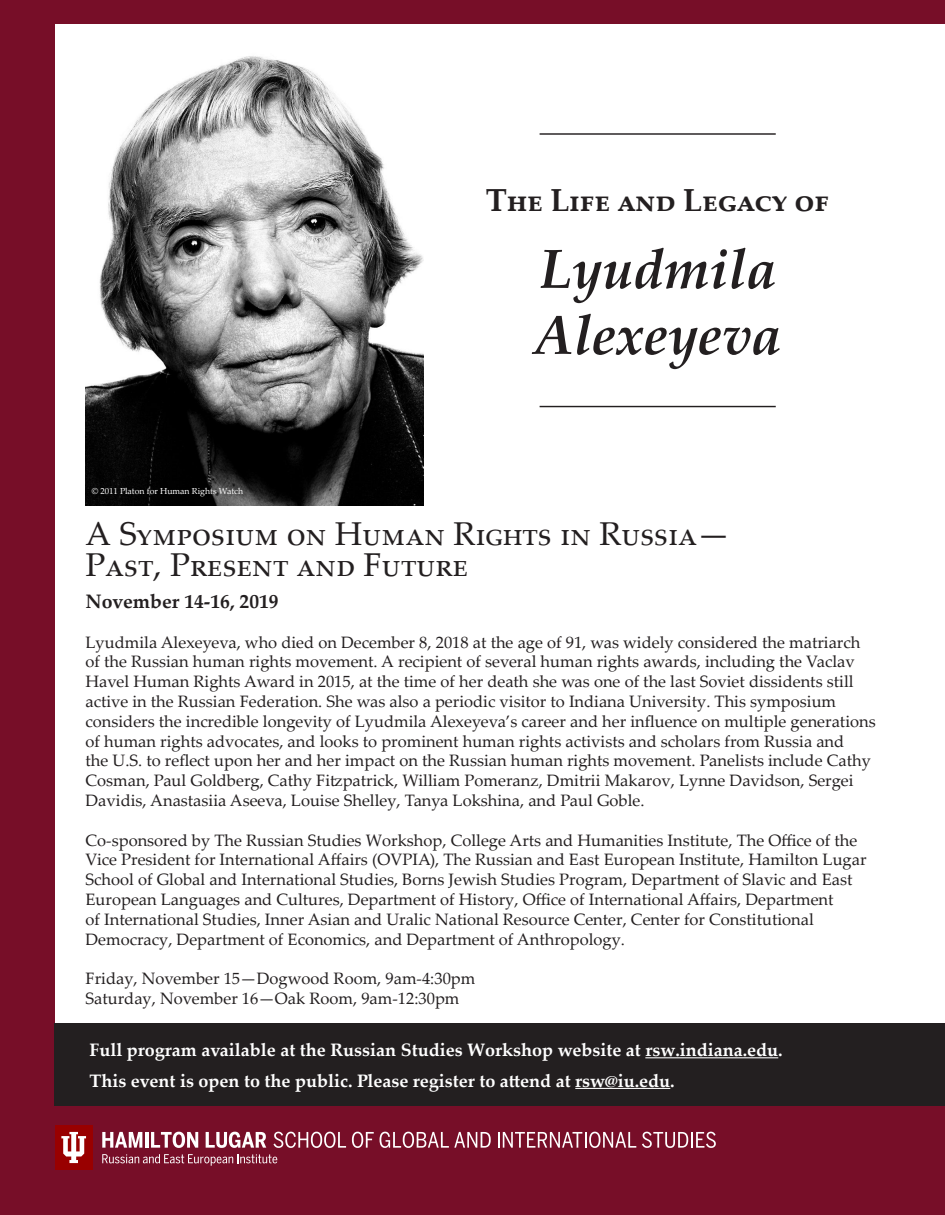
<style>
.page{position:relative;width:945px;height:1215px;background:#fff}
.page>*{position:absolute;margin:0;border:0;box-sizing:border-box;transform-origin:0 0}
.Header_1{font:italic 700 55.05px "Palatino Linotype";color:#231f20}
.Header_1-2{font:33px "Palatino Linotype";color:#231f20}
.Header_1-3{font:700 31.8px "Palatino Linotype";letter-spacing:-.01em;color:#231f20}
.Header_1-4{font:700 19.5px "Palatino Linotype";color:#231f20}
.t1{font:700 18px "Palatino Linotype";color:#fff}
.t2{font:16.5px/19.8px "Palatino Linotype";color:#231f20}
.t3{font:8.7px "Palatino Linotype";color:#fff}
</style>
<div class="page">
<div style="left:0;top:1106px;width:945px;height:109px;background:#770e28"></div>
<div style="left:0;top:0;width:55px;height:1210px;background:#770e28"></div>
<img style="left:86px;top:56px;width:338px;height:449px">
<div style="left:55px;top:1125px;width:38px;height:45px;background:#900"></div>
<svg style="left:61px;top:1132px;width:25px;height:31px"></svg>
<svg style="left:102px;top:1132px;width:40px;height:16px"></svg>
<hr style="left:145px;top:1132px;width:3px;height:16px;background:#fff">
<svg style="left:151px;top:1132px;width:47px;height:16px"></svg>
<svg style="left:206px;top:1132px;width:60px;height:16px"></svg>
<svg style="left:273px;top:1132px;width:73px;height:16px"></svg>
<svg style="left:352px;top:1132px;width:22px;height:16px"></svg>
<svg style="left:380px;top:1132px;width:111px;height:16px"></svg>
<svg style="left:498px;top:1132px;width:138px;height:16px"></svg>
<svg style="left:642px;top:1132px;width:74px;height:16px"></svg>
<svg style="left:102px;top:1154px;width:175px;height:12px"></svg>
<hr style="left:540px;top:406px;width:236px;height:1px;background:#231f20">
<hr style="left:540px;top:133px;width:236px;height:2px;background:#231f20">
<div style="left:55px;top:1023px;width:890px;height:83px;background:#231f20"></div>
<hr style="left:645px;top:1057px;width:133px;height:1px;background:#fff">
<hr style="left:575px;top:1088px;width:95px;height:1px;background:#fff">
<div style="left:0;top:0;width:945px;height:24px;background:#770e28"></div>
<p class="Header_1-3" style="left:486px;top:178px;width:345px">The Life and Legacy of</p>
<p class="Header_1" style="left:539px;top:230px;width:240px">Lyudmila</p>
<p class="Header_1" style="left:534px;top:296px;width:250px">Alexeyeva</p>
<p class="t3" style="left:92px;top:485px;width:153px">© 2011 Platon for Human Rights Watch</p>
<p class="Header_1-2" style="left:86px;top:510px;width:646px">A Symposium on Human Rights in Russia—</p>
<p class="Header_1-2" style="left:86px;top:542px;width:384px">Past, Present and Future</p>
<p class="Header_1-4" style="left:86px;top:587px;width:195px">November 14-16, 2019</p>
<p class="t2" style="left:86px;top:631px;width:792px">Lyudmila Alexeyeva, who died on December 8, 2018 at the age of 91, was widely considered the matriarch of the Russian human rights movement. A recipient of several human rights awards, including the Vaclav Havel Human Rights Award in 2015, at the time of her death she was one of the last Soviet dissidents still active in the Russian Federation. She was also a periodic visitor to Indiana University. This symposium considers the incredible longevity of Lyudmila Alexeyeva’s career and her influence on multiple generations of human rights advocates, and looks to prominent human rights activists and scholars from Russia and<br>the U.S. to reflect upon her and her impact on the Russian human rights movement. Panelists include Cathy Cosman, Paul Goldberg, Cathy Fitzpatrick, William Pomeranz, Dmitrii Makarov, Lynne Davidson, Sergei Davidis, Anastasiia Aseeva, Louise Shelley, Tanya Lokshina, and Paul Goble.</p>
<p class="t2" style="left:86px;top:829px;width:783px">Co-sponsored by The Russian Studies Workshop, College Arts and Humanities Institute, The Office of the Vice President for International Affairs (OVPIA), The Russian and East European Institute, Hamilton Lugar School of Global and International Studies, Borns Jewish Studies Program, Department of Slavic and East European Languages and Cultures, Department of History, Office of International Affairs, Department<br>of International Studies, Inner Asian and Uralic National Resource Center, Center for Constitutional Democracy, Department of Economics, and Department of Anthropology.</p>
<p class="t2" style="left:86px;top:968px;width:391px">Friday, November 15—Dogwood Room, 9am-4:30pm</p>
<p class="t2" style="left:86px;top:988px;width:375px">Saturday, November 16—Oak Room, 9am-12:30pm</p>
<p class="t1" style="left:89px;top:1037px;width:695px">Full program available at the Russian Studies Workshop website at rsw.indiana.edu.</p>
<p class="t1" style="left:89px;top:1068px;width:587px">This event is open to the public. Please register to attend at rsw@iu.edu.</p>
</div>
